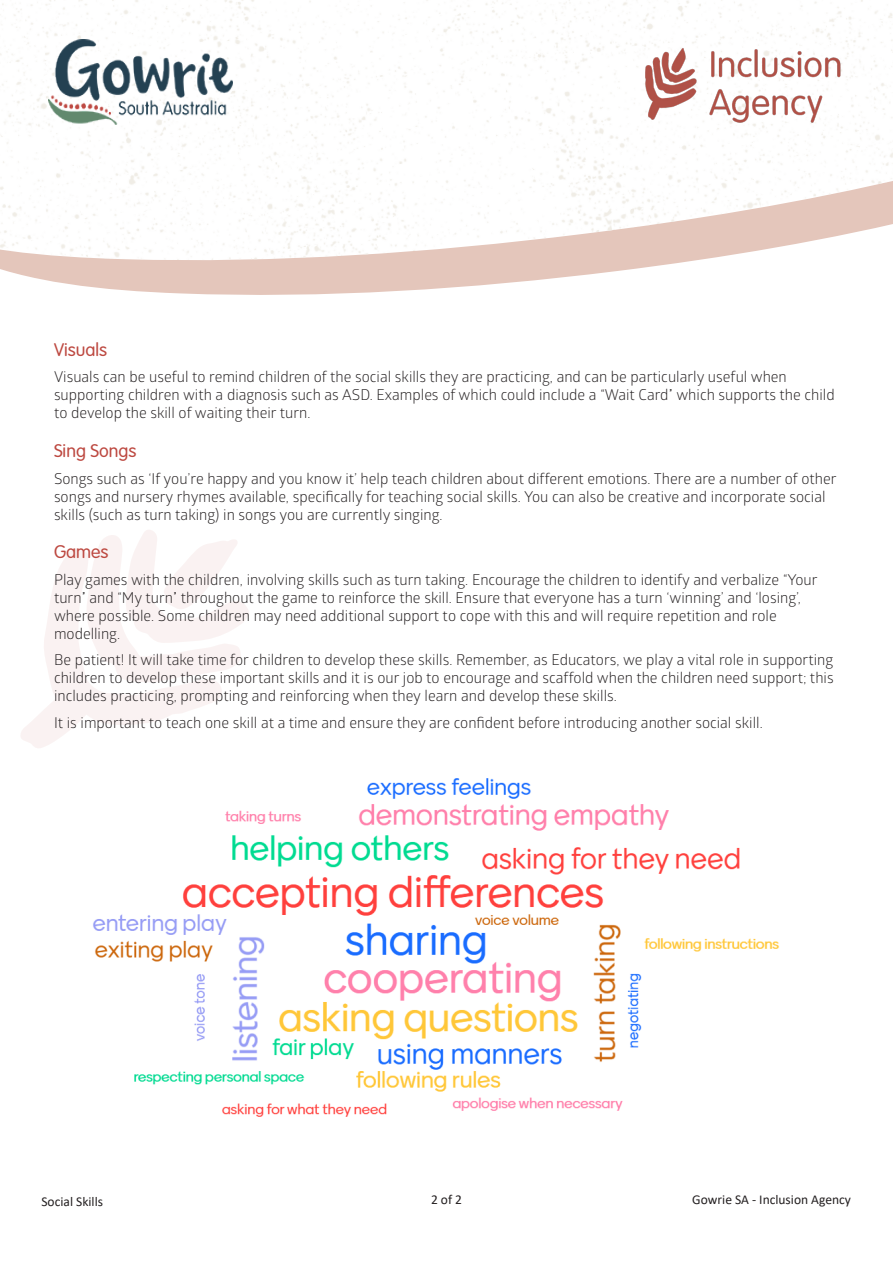
<style>
.page{position:relative;width:893px;height:1263px;background:#fff}
.page>*{position:absolute;margin:0;border:0;box-sizing:border-box;transform-origin:0 0}
.headings{font:300 18px "VAG Rounded Std";color:#bd4941}
.smaller_text{font:15px/18px "Glober";color:#231f20}
.t1{font:13.5px "Calibri";color:#231f20}
</style>
<div class="page">
<svg style="left:0;top:263px;width:677px;height:32px;fill:#e4c6bb"></svg>
<img style="left:0;top:0;width:893px;height:263px">
<img style="left:641px;top:46px;width:202px;height:82px">
<img style="left:49px;top:40px;width:183px;height:84px">
<svg style="left:21px;top:530px;width:228px;height:218px"></svg>
<img style="left:81px;top:745px;width:698px;height:372px">
<p class="headings" style="left:54px;top:339px;width:55px">Visuals</p>
<p class="smaller_text" style="left:54px;top:367px;width:782px">Visuals can be useful to remind children of the social skills they are practicing, and can be particularly useful when supporting children with a diagnosis such as ASD. Examples of which could include a “Wait Card” which supports the child to develop the skill of waiting their turn.</p>
<p class="headings" style="left:54px;top:440px;width:84px">Sing Songs</p>
<p class="smaller_text" style="left:54px;top:469px;width:784px">Songs such as ‘If you’re happy and you know it’ help teach children about different emotions. There are a number of other songs and nursery rhymes available, specifically for teaching social skills. You can also be creative and incorporate social skills (such as turn taking) in songs you are currently singing.</p>
<p class="headings" style="left:54px;top:541px;width:56px">Games</p>
<p class="smaller_text" style="left:54px;top:570px;width:765px">Play games with the children, involving skills such as turn taking. Encourage the children to identify and verbalize “Your turn” and “My turn” throughout the game to reinforce the skill. Ensure that everyone has a turn ‘winning’ and ‘losing’, where possible. Some children may need additional support to cope with this and will require repetition and role modelling.</p>
<p class="smaller_text" style="left:54px;top:650px;width:781px;text-align:justify">Be patient! It will take time for children to develop these skills. Remember, as Educators, we play a vital role in supporting children to develop these important skills and it is our job to encourage and scaffold when the children need support; this includes practicing, prompting and reinforcing when they learn and develop these skills.</p>
<p class="smaller_text" style="left:54px;top:713px;width:710px">It is important to teach one skill at a time and ensure they are confident before introducing another social skill.</p>
<p class="t1" style="left:41px;top:1192px;width:63px">Social Skills</p>
<p class="t1" style="left:431px;top:1190px;width:33px">2 of 2</p>
<p class="t1" style="left:692px;top:1190px;width:160px">Gowrie SA - Inclusion Agency</p>
</div>
